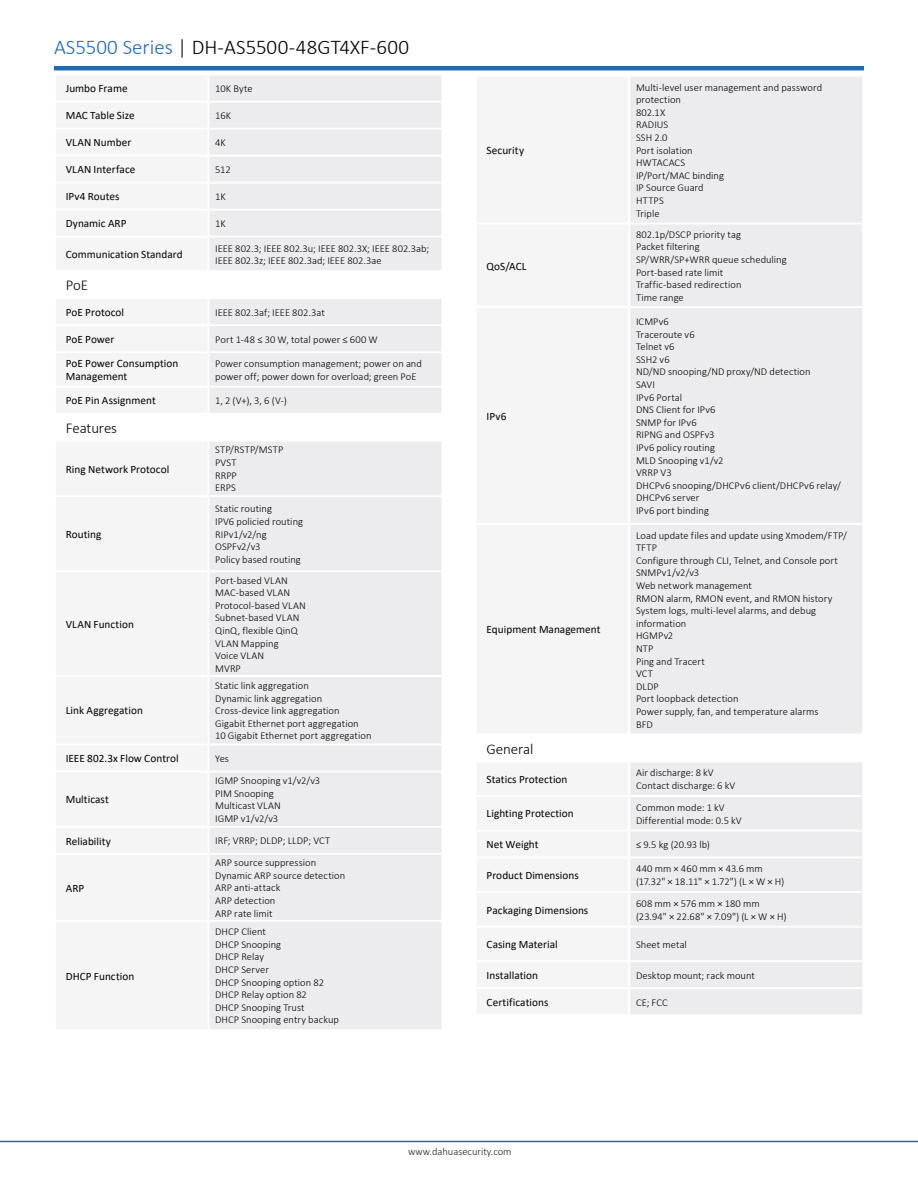
<style>
.page{position:relative;width:918px;height:1188px;background:#fff}
.page>*{position:absolute;margin:0;border:0;box-sizing:border-box;transform-origin:0 0}
.t1{font:300 21px "Calibri";color:#000}
.表格内标题{font:300 15px "Calibri";letter-spacing:-.01em;color:#000}
.段落标题{font:300 15px "Calibri";letter-spacing:-.005em;color:#000}
.表格内标题-2{font:11.25px/13.5px "Calibri";color:#000}
.表格正文{font:300 10.5px/12.6px "Calibri";letter-spacing:.005em;color:#000}
.t2{font:300 10.5px "Calibri";color:#231f20}
.s1{color:#1e69b4}
.s2{color:#1b1513}
</style>
<div class="page">
<hr style="left:0;top:1141px;width:918px;height:1px;background:#1e69b4">
<hr style="left:54px;top:66px;width:810px;height:4px;background:#1e69b4">
<div style="left:209px;top:76px;width:232px;height:953px;background:#ececee"></div>
<div style="left:55px;top:496px;width:153px;height:75px;background:#f5f5f6"></div>
<div style="left:208px;top:496px;width:234px;height:75px;background:#ececee"></div>
<hr style="left:208px;top:236px;width:235px;height:2px;background:#fff">
<hr style="left:208px;top:270px;width:235px;height:2px;background:#fff">
<hr style="left:208px;top:324px;width:235px;height:2px;background:#fff">
<hr style="left:208px;top:351px;width:235px;height:2px;background:#fff">
<hr style="left:208px;top:386px;width:235px;height:2px;background:#fff">
<hr style="left:208px;top:413px;width:235px;height:2px;background:#fff">
<hr style="left:208px;top:101px;width:235px;height:2px;background:#fff">
<hr style="left:208px;top:128px;width:235px;height:2px;background:#fff">
<hr style="left:208px;top:155px;width:235px;height:2px;background:#fff">
<hr style="left:208px;top:182px;width:235px;height:2px;background:#fff">
<hr style="left:208px;top:209px;width:235px;height:2px;background:#fff">
<hr style="left:208px;top:297px;width:235px;height:2px;background:#fff">
<hr style="left:208px;top:440px;width:235px;height:2px;background:#fff">
<hr style="left:54px;top:495px;width:154px;height:2px;background:#fff">
<hr style="left:54px;top:497px;width:2px;height:73px;background:#fff">
<hr style="left:208px;top:495px;width:235px;height:2px;background:#fff">
<hr style="left:208px;top:497px;width:1px;height:73px;background:#fff">
<hr style="left:441px;top:497px;width:2px;height:73px;background:#fff">
<hr style="left:54px;top:570px;width:154px;height:2px;background:#fff">
<hr style="left:208px;top:570px;width:235px;height:2px;background:#fff">
<hr style="left:208px;top:675px;width:235px;height:2px;background:#fff">
<hr style="left:208px;top:744px;width:235px;height:1px;background:#fff">
<hr style="left:208px;top:771px;width:235px;height:1px;background:#fff">
<hr style="left:208px;top:826px;width:235px;height:2px;background:#fff">
<hr style="left:208px;top:853px;width:235px;height:2px;background:#fff">
<hr style="left:208px;top:920px;width:235px;height:2px;background:#fff">
<div style="left:630px;top:77px;width:232px;height:229px;background:#ececee"></div>
<div style="left:630px;top:308px;width:232px;height:706px;background:#ececee"></div>
<div style="left:476px;top:734px;width:387px;height:27px;background:#fff"></div>
<hr style="left:629px;top:733px;width:235px;height:2px;background:#fff">
<hr style="left:629px;top:223px;width:235px;height:2px;background:#fff">
<hr style="left:629px;top:523px;width:235px;height:2px;background:#fff">
<hr style="left:629px;top:760px;width:235px;height:2px;background:#fff">
<hr style="left:629px;top:795px;width:235px;height:2px;background:#fff">
<hr style="left:629px;top:830px;width:235px;height:1px;background:#fff">
<hr style="left:629px;top:857px;width:235px;height:1px;background:#fff">
<hr style="left:629px;top:891px;width:235px;height:2px;background:#fff">
<hr style="left:629px;top:926px;width:235px;height:2px;background:#fff">
<hr style="left:629px;top:960px;width:235px;height:2px;background:#fff">
<hr style="left:629px;top:987px;width:235px;height:2px;background:#fff">
<p class="t1" style="left:54px;top:34px;width:357px"><span class="s1">AS5500 Series</span> <span class="s2">|</span> DH-AS5500-48GT4XF-600</p>
<p class="表格内标题-2" style="left:66px;top:82px;width:63px">Jumbo Frame</p>
<p class="表格正文" style="left:215px;top:82px;width:39px">10K Byte</p>
<p class="表格内标题-2" style="left:66px;top:109px;width:70px">MAC Table Size</p>
<p class="表格正文" style="left:215px;top:109px;width:17px">16K</p>
<p class="表格内标题-2" style="left:66px;top:136px;width:67px">VLAN Number</p>
<p class="表格正文" style="left:215px;top:136px;width:12px">4K</p>
<p class="表格内标题-2" style="left:66px;top:163px;width:71px">VLAN Interface</p>
<p class="表格正文" style="left:215px;top:163px;width:17px">512</p>
<p class="表格内标题-2" style="left:66px;top:190px;width:55px">IPv4 Routes</p>
<p class="表格正文" style="left:215px;top:190px;width:12px">1K</p>
<p class="表格内标题-2" style="left:66px;top:217px;width:62px">Dynamic ARP</p>
<p class="表格正文" style="left:215px;top:217px;width:12px">1K</p>
<p class="表格内标题-2" style="left:66px;top:247px;width:119px">Communication Standard</p>
<p class="表格正文" style="left:215px;top:242px;width:216px">IEEE 802.3; IEEE 802.3u; IEEE 802.3X; IEEE 802.3ab;<br>IEEE 802.3z; IEEE 802.3ad; IEEE 802.3ae</p>
<p class="表格内标题" style="left:66px;top:276px;width:24px">PoE</p>
<p class="表格内标题-2" style="left:66px;top:305px;width:60px">PoE Protocol</p>
<p class="表格正文" style="left:215px;top:306px;width:111px">IEEE 802.3af; IEEE 802.3at</p>
<p class="表格内标题-2" style="left:66px;top:332px;width:50px">PoE Power</p>
<p class="表格正文" style="left:215px;top:333px;width:164px">Port 1-48 ≤ 30 W, total power ≤ 600 W</p>
<p class="表格内标题-2" style="left:66px;top:356px;width:114px">PoE Power Consumption<br>Management</p>
<p class="表格正文" style="left:215px;top:357px;width:208px">Power consumption management; power on and power off; power down for overload; green PoE</p>
<p class="表格内标题-2" style="left:66px;top:394px;width:92px">PoE Pin Assignment</p>
<p class="表格正文" style="left:215px;top:394px;width:73px">1, 2 (V+), 3, 6 (V-)</p>
<p class="表格内标题" style="left:66px;top:419px;width:53px">Features</p>
<p class="表格内标题-2" style="left:66px;top:462px;width:105px">Ring Network Protocol</p>
<p class="表格正文" style="left:215px;top:444px;width:70px">STP/RSTP/MSTP<br>PVST<br>RRPP<br>ERPS</p>
<p class="表格内标题-2" style="left:66px;top:527px;width:37px">Routing</p>
<p class="表格内标题-2" style="left:66px;top:617px;width:70px">VLAN Function</p>
<p class="表格内标题-2" style="left:66px;top:704px;width:79px">Link Aggregation</p>
<p class="表格正文" style="left:215px;top:503px;width:89px">Static routing<br>IPV6 policied routing<br>RIPv1/v2/ng<br>OSPFv2/v3<br>Policy based routing</p>
<p class="表格正文" style="left:215px;top:574px;width:92px">Port-based VLAN<br>MAC-based VLAN<br>Protocol-based VLAN<br>Subnet-based VLAN<br>QinQ, flexible QinQ<br>VLAN Mapping<br>Voice VLAN<br>MVRP</p>
<p class="表格正文" style="left:215px;top:679px;width:158px">Static link aggregation<br>Dynamic link aggregation<br>Cross-device link aggregation<br>Gigabit Ethernet port aggregation<br>10 Gigabit Ethernet port aggregation</p>
<p class="表格内标题-2" style="left:66px;top:751px;width:114px">IEEE 802.3x Flow Control</p>
<p class="表格正文" style="left:215px;top:752px;width:15px">Yes</p>
<p class="表格内标题-2" style="left:66px;top:793px;width:45px">Multicast</p>
<p class="表格正文" style="left:215px;top:774px;width:106px">IGMP Snooping v1/v2/v3<br>PIM Snooping<br>Multicast VLAN<br>IGMP v1/v2/v3</p>
<p class="表格内标题-2" style="left:66px;top:834px;width:47px">Reliability</p>
<p class="表格正文" style="left:215px;top:834px;width:117px">IRF; VRRP; DLDP; LLDP; VCT</p>
<p class="表格内标题-2" style="left:66px;top:881px;width:20px">ARP</p>
<p class="表格正文" style="left:215px;top:856px;width:132px">ARP source suppression<br>Dynamic ARP source detection<br>ARP anti-attack<br>ARP detection<br>ARP rate limit</p>
<p class="表格内标题-2" style="left:66px;top:969px;width:70px">DHCP Function</p>
<p class="表格正文" style="left:215px;top:925px;width:125px">DHCP Client<br>DHCP Snooping<br>DHCP Relay<br>DHCP Server<br>DHCP Snooping option 82<br>DHCP Relay option 82<br>DHCP Snooping Trust<br>DHCP Snooping entry backup</p>
<p class="表格内标题-2" style="left:487px;top:143px;width:39px">Security</p>
<p class="表格内标题-2" style="left:487px;top:259px;width:41px">QoS/ACL</p>
<p class="表格内标题-2" style="left:487px;top:409px;width:21px">IPv6</p>
<p class="表格内标题-2" style="left:487px;top:623px;width:116px">Equipment Management</p>
<p class="表格正文" style="left:636px;top:81px;width:188px">Multi-level user management and password protection<br>802.1X<br>RADIUS<br>SSH 2.0<br>Port isolation<br>HWTACACS<br>IP/Port/MAC binding<br>IP Source Guard<br>HTTPS<br>Triple</p>
<p class="表格正文" style="left:636px;top:228px;width:152px">802.1p/DSCP priority tag<br>Packet filtering<br>SP/WRR/SP+WRR queue scheduling<br>Port-based rate limit<br>Traffic-based redirection<br>Time range</p>
<p class="表格正文" style="left:636px;top:315px;width:206px">ICMPv6<br>Traceroute v6<br>Telnet v6<br>SSH2 v6<br>ND/ND snooping/ND proxy/ND detection<br>SAVI<br>IPv6 Portal<br>DNS Client for IPv6<br>SNMP for IPv6<br>RIPNG and OSPFv3<br>IPv6 policy routing<br>MLD Snooping v1/v2<br>VRRP V3<br>DHCPv6 snooping/DHCPv6 client/DHCPv6 relay/<br>DHCPv6 server<br>IPv6 port binding</p>
<p class="表格正文" style="left:636px;top:529px;width:212px">Load update files and update using Xmodem/FTP/<br>TFTP<br>Configure through CLI, Telnet, and Console port<br>SNMPv1/v2/v3<br>Web network management<br>RMON alarm, RMON event, and RMON history<br>System logs, multi-level alarms, and debug information<br>HGMPv2<br>NTP<br>Ping and Tracert<br>VCT<br>DLDP<br>Port loopback detection<br>Power supply, fan, and temperature alarms<br>BFD</p>
<p class="段落标题" style="left:487px;top:739px;width:48px">General</p>
<p class="表格内标题-2" style="left:487px;top:772px;width:82px">Statics Protection</p>
<p class="表格正文" style="left:636px;top:766px;width:101px">Air discharge: 8 kV<br>Contact discharge: 6 kV</p>
<p class="表格内标题-2" style="left:487px;top:807px;width:89px">Lighting Protection</p>
<p class="表格正文" style="left:636px;top:801px;width:107px">Common mode: 1 kV<br>Differential mode: 0.5 kV</p>
<p class="表格内标题-2" style="left:487px;top:837px;width:54px">Net Weight</p>
<p class="表格正文" style="left:636px;top:838px;width:76px">≤ 9.5 kg (20.93 lb)</p>
<p class="表格内标题-2" style="left:487px;top:868px;width:94px">Product Dimensions</p>
<p class="表格正文" style="left:636px;top:863px;width:150px">440 mm × 460 mm × 43.6 mm (17.32" × 18.11" × 1.72") (L × W × H)</p>
<p class="表格内标题-2" style="left:487px;top:903px;width:103px">Packaging Dimensions</p>
<p class="表格正文" style="left:636px;top:897px;width:152px">608 mm × 576 mm × 180 mm (23.94" × 22.68" × 7.09") (L × W × H)</p>
<p class="表格内标题-2" style="left:487px;top:937px;width:73px">Casing Material</p>
<p class="表格正文" style="left:636px;top:938px;width:52px">Sheet metal</p>
<p class="表格内标题-2" style="left:487px;top:968px;width:53px">Installation</p>
<p class="表格正文" style="left:636px;top:969px;width:120px">Desktop mount; rack mount</p>
<p class="表格内标题-2" style="left:487px;top:995px;width:63px">Certifications</p>
<p class="表格正文" style="left:636px;top:996px;width:33px">CE; FCC</p>
<p class="t2" style="left:408px;top:1145px;width:105px">www.dahuasecurity.com</p>
</div>
